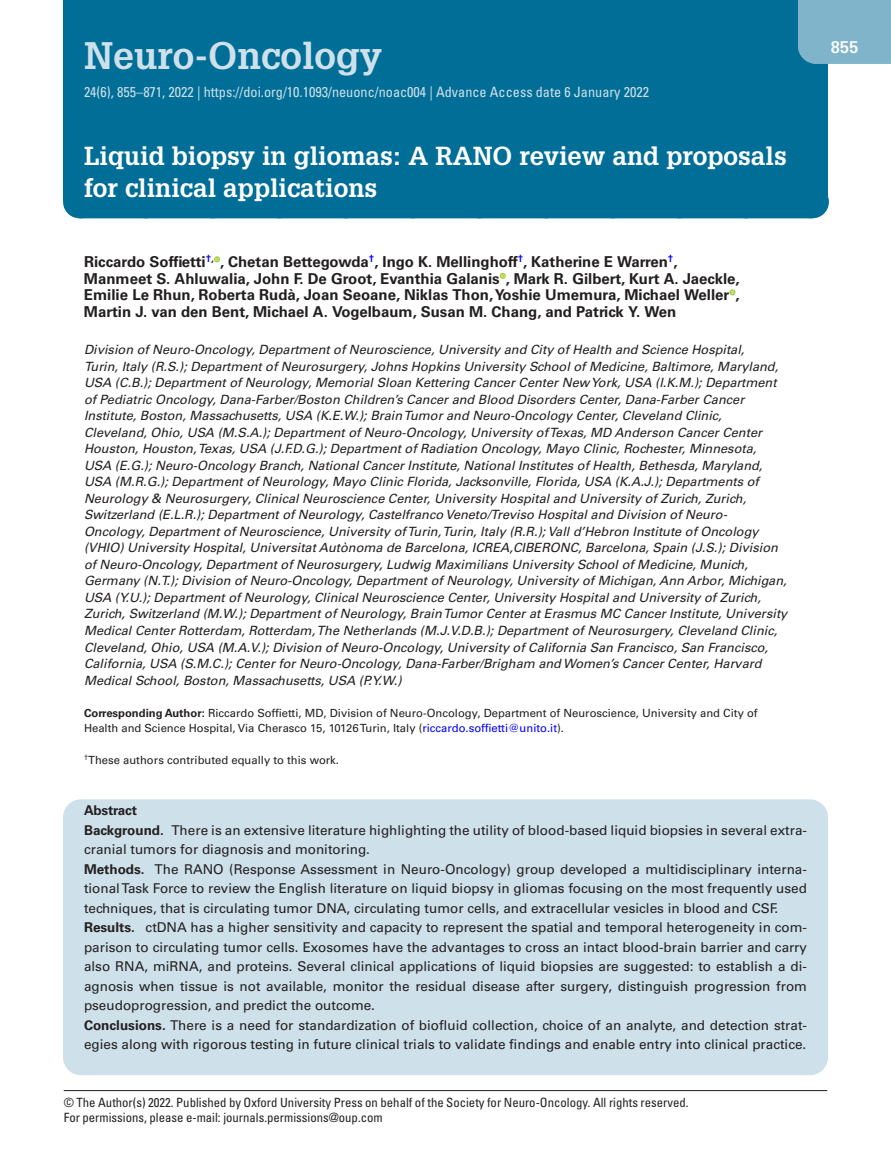
<style>
.page{position:relative;width:891px;height:1175px;background:#fff}
.page>*{position:absolute;margin:0;border:0;box-sizing:border-box;transform-origin:0 0}
.t1{font:700 37.5px "Glypha LT Std";color:#cee0ea}
.t2{font:700 25.5px/31.5px "Glypha LT Std";color:#fff}
.t3{font:700 16.5px "Glypha LT Std";color:#fff}
.t4{font:700 15px/16.5px "Univers LT Std";color:#231f20}
.t5{font:condensed 14.25px "Univers LT Std";color:#cee0ea}
.t6{font:13.5px/19.5px "Univers LT Std";color:#231f20}
.t7{font:italic 12.75px/16.5px "Univers LT Std";color:#231f20}
.t8{font:condensed 12.75px/15px "Univers LT Std";color:#231f20}
.t9{font:11.25px/15px "Univers LT Std";color:#231f20}
.s1{font-weight:700}
.s2{color:#00f}
</style>
<div class="page">
<div style="left:63px;top:0;width:765px;height:166px;background:#006e96"></div>
<div style="left:63px;top:799px;width:765px;height:276px;background:#cee0ea;border-radius:18px"></div>
<hr style="left:64px;top:1090px;width:763px;height:1px;background:#231f20">
<div style="left:798px;top:0;width:93px;height:64px;background:#7fb4ca"></div>
<div style="left:63px;top:161px;width:765px;height:39px;background:#006e96"></div>
<div style="left:80px;top:185px;width:732px;height:33px;background:#006e96"></div>
<hr style="left:812px;top:185px;width:1px;height:33px;background:#006e96">
<svg style="left:214px;top:256px;width:6px;height:6px"></svg>
<svg style="left:500px;top:273px;width:6px;height:6px"></svg>
<svg style="left:729px;top:289px;width:6px;height:6px"></svg>
<h1 class="t1" style="left:84px;top:32px;width:299px">Neuro-Oncology</h1>
<p class="t5" style="left:84px;top:83px;width:567px">24(6), 855–871, 2022 | https://doi.org/10.1093/neuonc/noac004 | Advance Access date 6 January 2022</p>
<h2 class="t2" style="left:84px;top:140px;width:704px">Liquid biopsy in gliomas: A RANO review and proposals for clinical applications</h2>
<p class="t4" style="left:84px;top:254px;width:657px">Riccardo Soffietti<sup>†</sup><sup>,</sup> , Chetan Bettegowda<sup>†</sup>, Ingo K. Mellinghoff<sup>†</sup>, Katherine E Warren<sup>†</sup>, Manmeet S. Ahluwalia, John F. De Groot, Evanthia Galanis , Mark R. Gilbert, Kurt A. Jaeckle, Emilie Le Rhun, Roberta Rudà, Joan Seoane, Niklas Thon, Yoshie Umemura, Michael Weller , Martin J. van den Bent, Michael A. Vogelbaum, Susan M. Chang, and Patrick Y. Wen</p>
<p class="t7" style="left:84px;top:342px;width:705px">Division of Neuro-Oncology, Department of Neuroscience, University and City of Health and Science Hospital,<br>Turin, Italy (R.S.); Department of Neurosurgery, Johns Hopkins University School of Medicine, Baltimore, Maryland, USA (C.B.); Department of Neurology, Memorial Sloan Kettering Cancer Center New York, USA (I.K.M.); Department of Pediatric Oncology, Dana-Farber/Boston Children’s Cancer and Blood Disorders Center, Dana-Farber Cancer Institute, Boston, Massachusetts, USA (K.E.W.); Brain Tumor and Neuro-Oncology Center, Cleveland Clinic, Cleveland, Ohio, USA (M.S.A.); Department of Neuro-Oncology, University of Texas, MD Anderson Cancer Center Houston, Houston, Texas, USA (J.F.D.G.); Department of Radiation Oncology, Mayo Clinic, Rochester, Minnesota,<br>USA (E.G.); Neuro-Oncology Branch, National Cancer Institute, National Institutes of Health, Bethesda, Maryland, USA (M.R.G.); Department of Neurology, Mayo Clinic Florida, Jacksonville, Florida, USA (K.A.J.); Departments of Neurology &amp; Neurosurgery, Clinical Neuroscience Center, University Hospital and University of Zurich, Zurich, Switzerland (E.L.R.); Department of Neurology, Castelfranco Veneto/Treviso Hospital and Division of Neuro-Oncology, Department of Neuroscience, University of Turin, Turin, Italy (R.R.); Vall d’Hebron Institute of Oncology (VHIO) University Hospital, Universitat Autònoma de Barcelona, ICREA,CIBERONC, Barcelona, Spain (J.S.); Division of Neuro-Oncology, Department of Neurosurgery, Ludwig Maximilians University School of Medicine, Munich, Germany (N.T.); Division of Neuro-Oncology, Department of Neurology, University of Michigan, Ann Arbor, Michigan, USA (Y.U.); Department of Neurology, Clinical Neuroscience Center, University Hospital and University of Zurich, Zurich, Switzerland (M.W.); Department of Neurology, Brain Tumor Center at Erasmus MC Cancer Institute, University Medical Center Rotterdam, Rotterdam, The Netherlands (M.J.V.D.B.); Department of Neurosurgery, Cleveland Clinic, Cleveland, Ohio, USA (M.A.V.); Division of Neuro-Oncology, University of California San Francisco, San Francisco, California, USA (S.M.C.); Center for Neuro-Oncology, Dana-Farber/Brigham and Women’s Cancer Center, Harvard Medical School, Boston, Massachusetts, USA (P.Y.W.)</p>
<p class="t9" style="left:84px;top:705px;width:675px"><span class="s1">Corresponding Author:</span> Riccardo Soffietti, MD, Division of Neuro-Oncology, Department of Neuroscience, University and City of<br>Health and Science Hospital, Via Cherasco 15, 10126 Turin, Italy (<span class="s2">riccardo.soffietti@unito.it</span>).</p>
<p class="t9" style="left:84px;top:752px;width:257px"><sup>†</sup>These authors contributed equally to this work.</p>
<p class="t6" style="left:84px;top:800px;width:725px"><span class="s1">Abstract<br>Background.</span> There is an extensive literature highlighting the utility of blood-based liquid biopsies in several extra&shy;cranial tumors for diagnosis and monitoring.<br><span class="s1">Methods.</span> The RANO (Response Assessment in Neuro-Oncology) group developed a multidisciplinary interna&shy;tional Task Force to review the English literature on liquid biopsy in gliomas focusing on the most frequently used techniques, that is circulating tumor DNA, circulating tumor cells, and extracellular vesicles in blood and CSF.<br><span class="s1">Results.</span> ctDNA has a higher sensitivity and capacity to represent the spatial and temporal heterogeneity in com&shy;parison to circulating tumor cells. Exosomes have the advantages to cross an intact blood-brain barrier and carry also RNA, miRNA, and proteins. Several clinical applications of liquid biopsies are suggested: to establish a di&shy;agnosis when tissue is not available, monitor the residual disease after surgery, distinguish progression from pseudoprogression, and predict the outcome.<br><span class="s1">Conclusions.</span> There is a need for standardization of biofluid collection, choice of an analyte, and detection strat&shy;egies along with rigorous testing in future clinical trials to validate findings and enable entry into clinical practice.</p>
<p class="t8" style="left:64px;top:1095px;width:626px">© The Author(s) 2022. Published by Oxford University Press on behalf of the Society for Neuro-Oncology. All rights reserved.<br>For permissions, please e-mail: journals.permissions@oup.com</p>
<p class="t3" style="left:831px;top:37px;width:29px">855</p>
</div>
